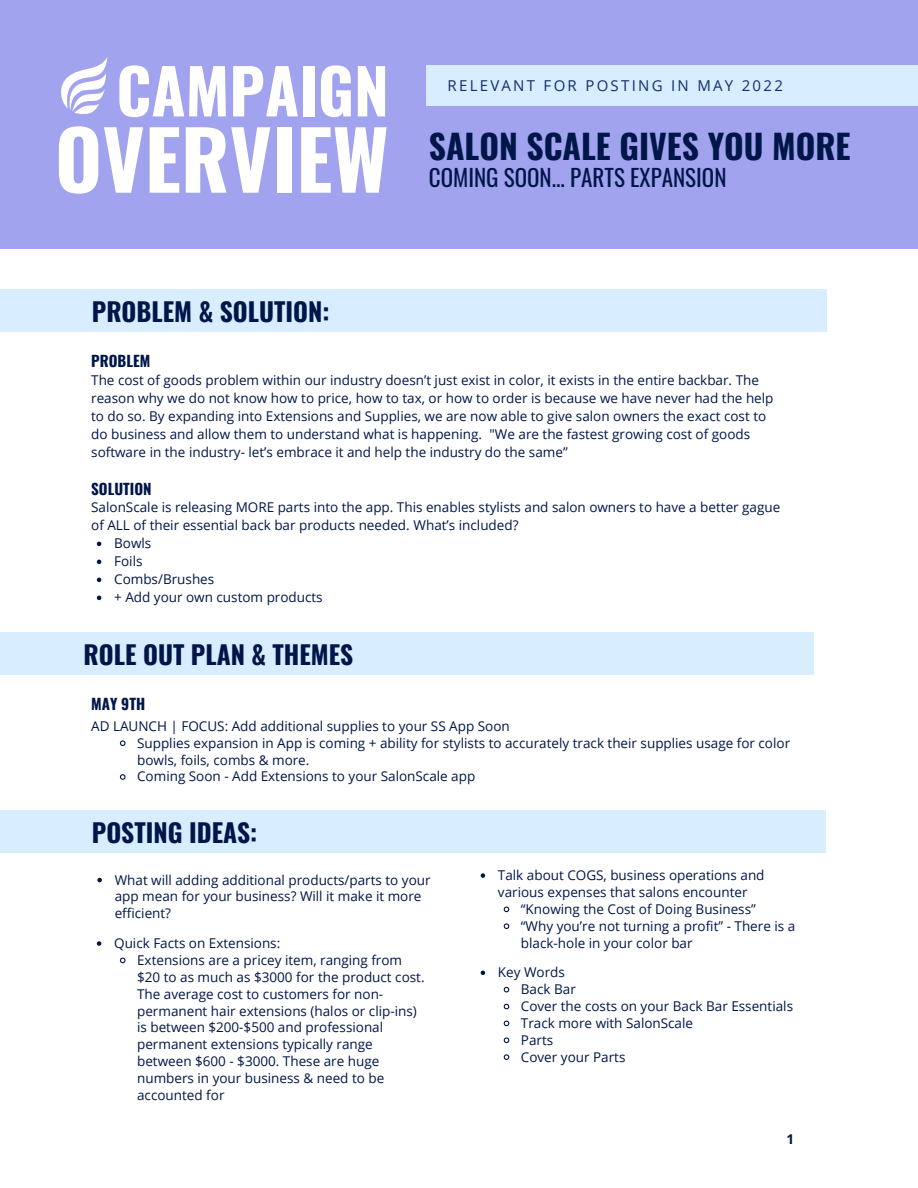
<style>
.page{position:relative;width:918px;height:1188px;background:#fff}
.page>*{position:absolute;margin:0;border:0;box-sizing:border-box;transform-origin:0 0}
.t1{font:700 80.85px "Oswald";color:#fff}
.t2{font:700 62.25px "Oswald";color:#fff}
.t3{font:700 33.6px "Oswald";color:#001648}
.t4{font:700 25.5px "Oswald";color:#001648}
.t5{font:23.1px "Oswald";color:#001648}
.t6{font:15px "Open Sans";letter-spacing:.155em;color:#132e6a}
.t7{font:700 15px "Oswald";color:#001648}
.t8{font:13.5px/16.8px "Open Sans";color:#001648}
.t9{font:700 13.5px "Open Sans";color:#001648}
</style>
<div class="page">
<div style="left:0;top:0;width:918px;height:249px;background:#9c9eef"></div>
<div style="left:426px;top:65px;width:492px;height:41px;background:#d8edff"></div>
<div style="left:0;top:632px;width:814px;height:43px;background:#d8edff"></div>
<div style="left:0;top:289px;width:826px;height:43px;background:#d8edff"></div>
<div style="left:0;top:810px;width:826px;height:43px;background:#d8edff"></div>
<svg style="left:61px;top:58px;width:46px;height:56px"></svg>
<svg style="left:119px;top:740px;width:7px;height:6px"></svg>
<svg style="left:119px;top:774px;width:7px;height:6px"></svg>
<svg style="left:97px;top:878px;width:5px;height:4px"></svg>
<svg style="left:481px;top:971px;width:4px;height:4px"></svg>
<svg style="left:503px;top:986px;width:7px;height:7px"></svg>
<svg style="left:503px;top:1003px;width:7px;height:7px"></svg>
<svg style="left:503px;top:1020px;width:7px;height:7px"></svg>
<svg style="left:503px;top:1037px;width:7px;height:7px"></svg>
<svg style="left:503px;top:1054px;width:7px;height:6px"></svg>
<svg style="left:97px;top:941px;width:4px;height:5px"></svg>
<svg style="left:119px;top:957px;width:7px;height:7px"></svg>
<svg style="left:97px;top:542px;width:4px;height:4px"></svg>
<svg style="left:97px;top:560px;width:4px;height:4px"></svg>
<svg style="left:97px;top:578px;width:4px;height:4px"></svg>
<svg style="left:97px;top:596px;width:4px;height:4px"></svg>
<svg style="left:481px;top:873px;width:4px;height:5px"></svg>
<svg style="left:503px;top:906px;width:7px;height:7px"></svg>
<svg style="left:503px;top:923px;width:7px;height:6px"></svg>
<p class="t2" style="left:116px;top:42px;width:274px">CAMPAIGN</p>
<p class="t1" style="left:55px;top:96px;width:335px">OVERVIEW</p>
<p class="t4" style="left:92px;top:291px;width:239px">PROBLEM &amp; SOLUTION:</p>
<p class="t7" style="left:91px;top:349px;width:61px">PROBLEM</p>
<p class="t6" style="left:448px;top:75px;width:337px">RELEVANT FOR POSTING IN MAY 2022</p>
<p class="t3" style="left:429px;top:119px;width:423px">SALON SCALE GIVES YOU MORE</p>
<p class="t5" style="left:429px;top:159px;width:299px">COMING SOON... PARTS EXPANSION</p>
<p class="t8" style="left:91px;top:370px;width:684px;line-height:18px">The cost of goods problem within our industry doesn’t just exist in color, it exists in the entire backbar. The reason why we do not know how to price, how to tax, or how to order is because we have never had the help to do so. By expanding into Extensions and Supplies, we are now able to give salon owners the exact cost to do business and allow them to understand what is happening. "We are the fastest growing cost of goods software in the industry- let’s embrace it and help the industry do the same”</p>
<p class="t7" style="left:91px;top:477px;width:62px">SOLUTION</p>
<p class="t8" style="left:91px;top:498px;width:691px;line-height:18px">SalonScale is releasing MORE parts into the app. This enables stylists and salon owners to have a better gague of ALL of their essential back bar products needed. What’s included?</p>
<p class="t8" style="left:114px;top:535px;width:39px">Bowls</p>
<p class="t8" style="left:114px;top:553px;width:30px">Foils</p>
<p class="t8" style="left:114px;top:571px;width:102px">Combs/Brushes</p>
<p class="t8" style="left:114px;top:589px;width:210px">+ Add your own custom products</p>
<p class="t4" style="left:84px;top:635px;width:271px">ROLE OUT PLAN &amp; THEMES</p>
<p class="t7" style="left:91px;top:692px;width:55px">MAY 9TH</p>
<p class="t8" style="left:91px;top:717px;width:420px">AD LAUNCH | FOCUS: Add additional supplies to your SS App Soon</p>
<p class="t8" style="left:137px;top:734px;width:655px">Supplies expansion in App is coming + ability for stylists to accurately track their supplies usage for color bowls, foils, combs &amp; more.</p>
<p class="t8" style="left:137px;top:768px;width:340px">Coming Soon - Add Extensions to your SalonScale app</p>
<p class="t4" style="left:92px;top:813px;width:167px">POSTING IDEAS:</p>
<p class="t8" style="left:115px;top:871px;width:317px">What will adding additional products/parts to your app mean for your business? Will it make it more efficient?</p>
<p class="t8" style="left:114px;top:934px;width:168px">Quick Facts on Extensions:</p>
<p class="t8" style="left:137px;top:951px;width:289px">Extensions are a pricey item, ranging from $20 to as much as $3000 for the product cost.<br>The average cost to customers for non&shy;permanent hair extensions (halos or clip-ins) is between $200-$500 and professional permanent extensions typically range between $600 - $3000. These are huge numbers in your business &amp; need to be accounted for</p>
<p class="t8" style="left:498px;top:866px;width:268px">Talk about COGS, business operations and various expenses that salons encounter</p>
<p class="t8" style="left:521px;top:900px;width:237px">“Knowing the Cost of Doing Business”</p>
<p class="t8" style="left:521px;top:917px;width:276px">“Why you’re not turning a profit” - There is a black-hole in your color bar</p>
<p class="t8" style="left:498px;top:964px;width:68px">Key Words</p>
<p class="t8" style="left:521px;top:981px;width:56px">Back Bar</p>
<p class="t8" style="left:521px;top:997px;width:274px">Cover the costs on your Back Bar Essentials</p>
<p class="t8" style="left:521px;top:1014px;width:174px">Track more with SalonScale</p>
<p class="t8" style="left:521px;top:1031px;width:34px">Parts</p>
<p class="t8" style="left:521px;top:1048px;width:106px">Cover your Parts</p>
<p class="t9" style="left:786px;top:1130px;width:9px">1</p>
</div>
